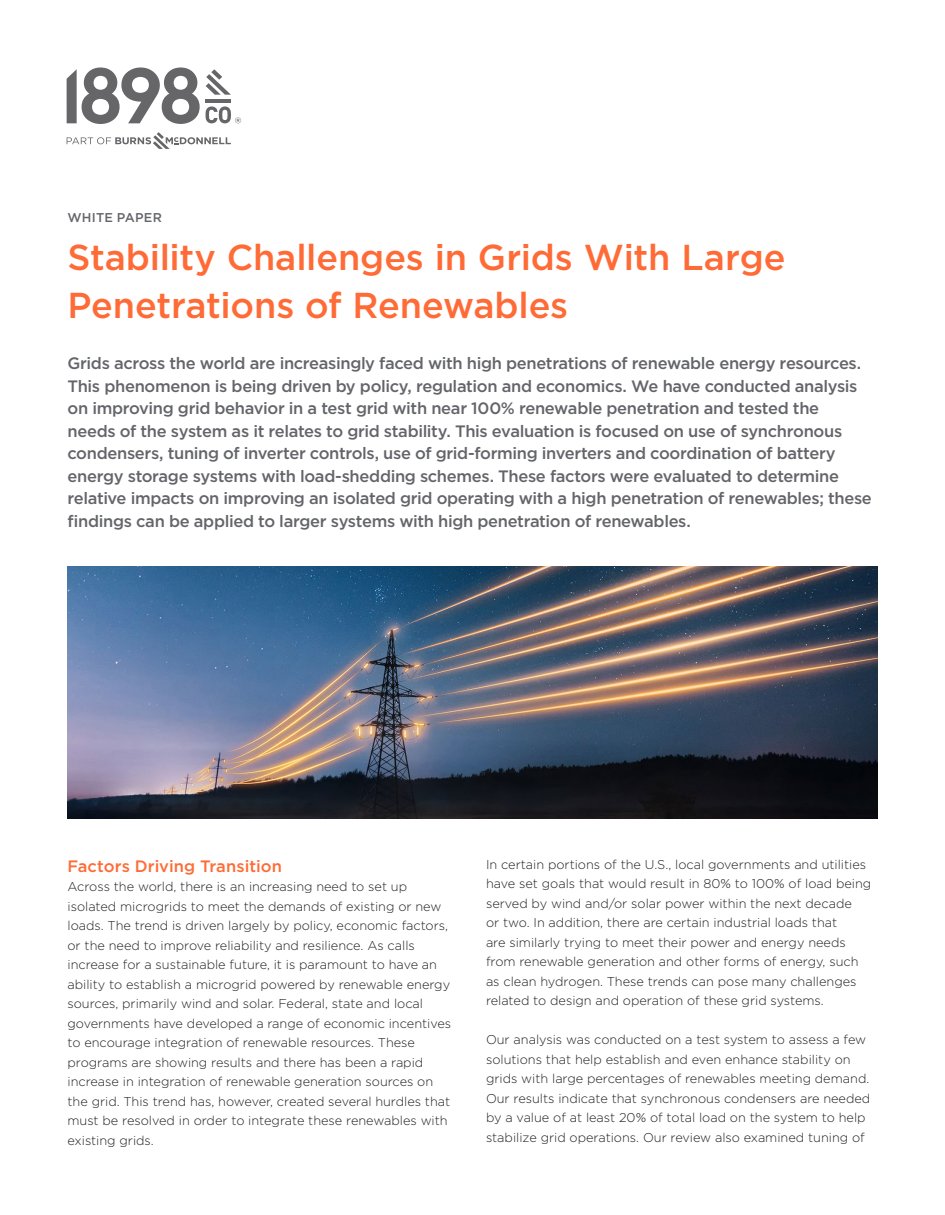
<style>
.page{position:relative;width:945px;height:1215px;background:#fff}
.page>*{position:absolute;margin:0;border:0;box-sizing:border-box;transform-origin:0 0}
.t1{font:500 36px/48px "Gotham";letter-spacing:-.005em;color:#ff6b36}
.t2{font:500 16.5px/22.5px "Gotham";letter-spacing:-.02em;color:#64656a}
.t3{font:500 16.5px "Gotham";color:#ff6b36}
.t4{font:300 12.75px/19.5px "Gotham";color:#231f20}
.t5{font:500 12.75px "Gotham";letter-spacing:.015em;color:#64656a}
</style>
<div class="page">
<svg style="left:206px;top:69px;width:25px;height:26px"></svg>
<hr style="left:206px;top:99px;width:25px;height:3px;background:#666669">
<svg style="left:67px;top:67px;width:133px;height:57px"></svg>
<svg style="left:67px;top:132px;width:164px;height:17px"></svg>
<svg style="left:206px;top:106px;width:35px;height:17px"></svg>
<img style="left:68px;top:566px;width:810px;height:252px">
<p class="t5" style="left:68px;top:209px;width:96px">WHITE PAPER</p>
<h1 class="t1" style="left:68px;top:233px;width:720px">Stability Challenges in Grids With Large<br>Penetrations of Renewables</h1>
<p class="t2" style="left:68px;top:352px;width:806px">Grids across the world are increasingly faced with high penetrations of renewable energy resources.<br>This phenomenon is being driven by policy, regulation and economics. We have conducted analysis on improving grid behavior in a test grid with near 100% renewable penetration and tested the<br>needs of the system as it relates to grid stability. This evaluation is focused on use of synchronous condensers, tuning of inverter controls, use of grid-forming inverters and coordination of battery energy storage systems with load-shedding schemes. These factors were evaluated to determine relative impacts on improving an isolated grid operating with a high penetration of renewables; these findings can be applied to larger systems with high penetration of renewables.</p>
<p class="t3" style="left:68px;top:855px;width:216px">Factors Driving Transition</p>
<p class="t4" style="left:68px;top:877px;width:385px">Across the world, there is an increasing need to set up isolated microgrids to meet the demands of existing or new loads. The trend is driven largely by policy, economic factors, or the need to improve reliability and resilience. As calls increase for a sustainable future, it is paramount to have an ability to establish a microgrid powered by renewable energy sources, primarily wind and solar. Federal, state and local governments have developed a range of economic incentives to encourage integration of renewable resources. These programs are showing results and there has been a rapid increase in integration of renewable generation sources on the grid. This trend has, however, created several hurdles that must be resolved in order to integrate these renewables with existing grids.</p>
<p class="t4" style="left:486px;top:854px;width:387px">In certain portions of the U.S., local governments and utilities have set goals that would result in 80% to 100% of load being served by wind and/or solar power within the next decade<br>or two. In addition, there are certain industrial loads that<br>are similarly trying to meet their power and energy needs from renewable generation and other forms of energy, such as clean hydrogen. These trends can pose many challenges related to design and operation of these grid systems.</p>
<p class="t4" style="left:486px;top:1030px;width:386px">Our analysis was conducted on a test system to assess a few solutions that help establish and even enhance stability on grids with large percentages of renewables meeting demand.<br>Our results indicate that synchronous condensers are needed by a value of at least 20% of total load on the system to help stabilize grid operations. Our review also examined tuning of</p>
</div>
